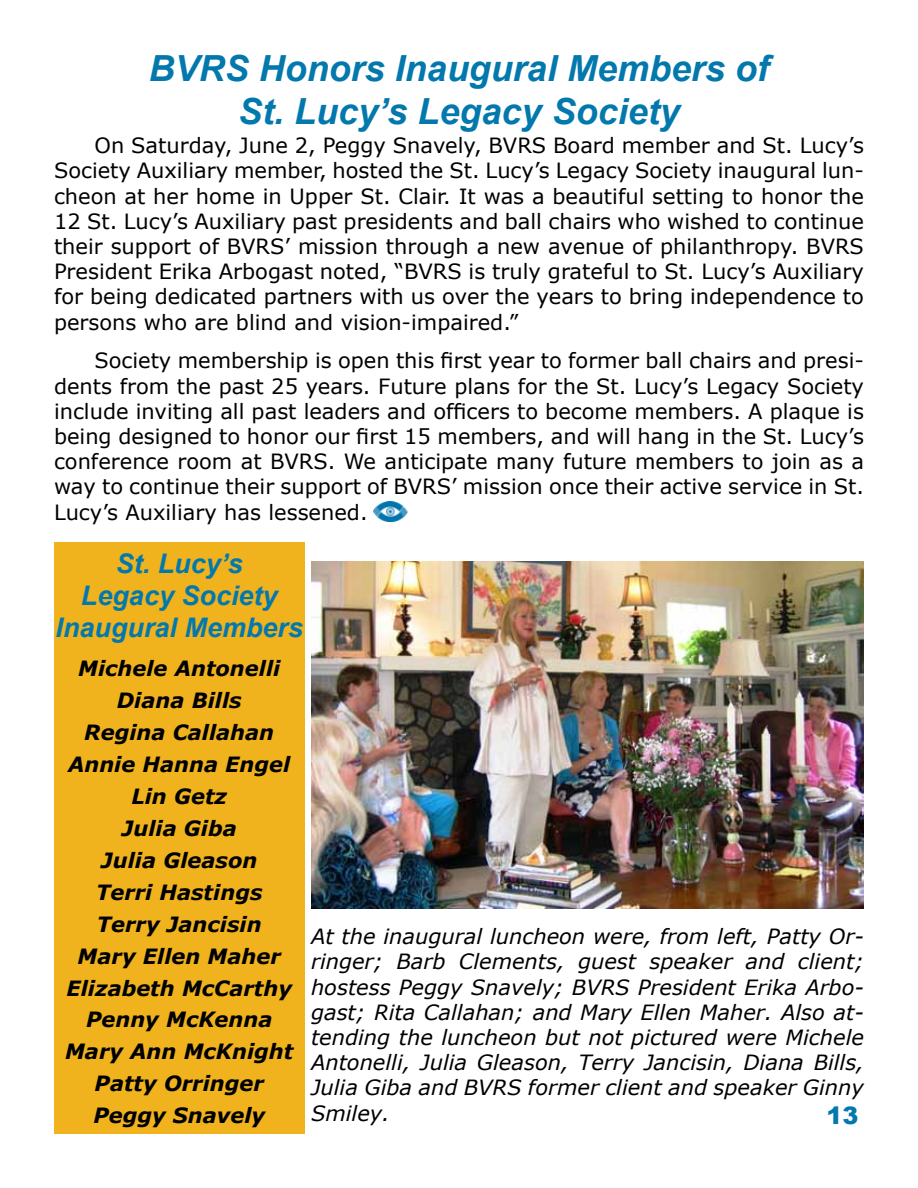
<style>
.page{position:relative;width:918px;height:1188px;background:#fff}
.page>*{position:absolute;margin:0;border:0;box-sizing:border-box;transform-origin:0 0}
.Paragraph_Style_text{font:italic 700 36px "Arial";color:#0378ad}
.Paragraph_Style_text-2{font:italic 700 27px/32.4px "Arial";color:#0378ad;text-align:center}
.Paragraph_Style_text-3{font:900 24px "Arial";color:#0378ad}
.Paragraph_Style_text-4{font:21px/25.2px "Verdana";color:#000;text-align:justify}
.Paragraph_Style_text-5{font:italic 21px/25.2px "Verdana";color:#000;text-align:justify}
.Paragraph_Style_text-6{font:italic 700 21px "Verdana";color:#000}
</style>
<div class="page">
<img style="left:311px;top:562px;width:553px;height:347px">
<div style="left:54px;top:542px;width:251px;height:592px;background:#f0b31d"></div>
<img style="left:374px;top:501px;width:33px;height:21px">
<p class="Paragraph_Style_text" style="left:149px;top:44px;width:622px">BVRS Honors Inaugural Members of</p>
<p class="Paragraph_Style_text" style="left:238px;top:87px;width:443px">St. Lucy’s Legacy Society</p>
<p class="Paragraph_Style_text-4" style="left:54px;top:133px;width:812px;text-indent:40px">On Saturday, June 2, Peggy Snavely, BVRS Board member and St. Lucy’s Society Auxiliary member, hosted the St. Lucy’s Legacy Society inaugural lun&shy;cheon at her home in Upper St. Clair. It was a beautiful setting to honor the 12 St. Lucy’s Auxiliary past presidents and ball chairs who wished to continue their support of BVRS’ mission through a new avenue of philanthropy. BVRS President Erika Arbogast noted, “BVRS is truly grateful to St. Lucy’s Auxiliary for being dedicated partners with us over the years to bring independence to persons who are blind and vision-impaired.”</p>
<p class="Paragraph_Style_text-4" style="left:54px;top:348px;width:812px;text-indent:40px">Society membership is open this first year to former ball chairs and presi&shy;dents from the past 25 years. Future plans for the St. Lucy’s Legacy Society include inviting all past leaders and officers to become members. A plaque is being designed to honor our first 15 members, and will hang in the St. Lucy’s conference room at BVRS. We anticipate many future members to join as a way to continue their support of BVRS’ mission once their active service in St.<br>Lucy’s Auxiliary has lessened.</p>
<p class="Paragraph_Style_text-2" style="left:81px;top:548px;width:198px">St. Lucy’s<br>Legacy Society</p>
<p class="Paragraph_Style_text-2" style="left:55px;top:612px;width:249px">Inaugural Members</p>
<p class="Paragraph_Style_text-6" style="left:78px;top:653px;width:204px">Michele Antonelli</p>
<p class="Paragraph_Style_text-6" style="left:117px;top:685px;width:126px">Diana Bills</p>
<p class="Paragraph_Style_text-6" style="left:84px;top:717px;width:191px">Regina Callahan</p>
<p class="Paragraph_Style_text-6" style="left:68px;top:749px;width:224px">Annie Hanna Engel</p>
<p class="Paragraph_Style_text-6" style="left:131px;top:781px;width:97px">Lin Getz</p>
<p class="Paragraph_Style_text-6" style="left:122px;top:813px;width:117px">Julia Giba</p>
<p class="Paragraph_Style_text-6" style="left:101px;top:845px;width:158px">Julia Gleason</p>
<p class="Paragraph_Style_text-6" style="left:96px;top:877px;width:168px">Terri Hastings</p>
<p class="Paragraph_Style_text-6" style="left:97px;top:909px;width:166px">Terry Jancisin</p>
<p class="Paragraph_Style_text-6" style="left:78px;top:941px;width:205px">Mary Ellen Maher</p>
<p class="Paragraph_Style_text-6" style="left:66px;top:973px;width:227px">Elizabeth McCarthy</p>
<p class="Paragraph_Style_text-6" style="left:86px;top:1005px;width:188px">Penny McKenna</p>
<p class="Paragraph_Style_text-6" style="left:65px;top:1037px;width:230px">Mary Ann McKnight</p>
<p class="Paragraph_Style_text-6" style="left:95px;top:1069px;width:171px">Patty Orringer</p>
<p class="Paragraph_Style_text-6" style="left:93px;top:1101px;width:173px">Peggy Snavely</p>
<p class="Paragraph_Style_text-3" style="left:826px;top:1098px;width:34px">13</p>
<p class="Paragraph_Style_text-5" style="left:311px;top:924px;width:554px">At the inaugural luncheon were, from left, Patty Or&shy;ringer; Barb Clements, guest speaker and client; hostess Peggy Snavely; BVRS President Erika Arbo&shy;gast; Rita Callahan; and Mary Ellen Maher. Also at&shy;tending the luncheon but not pictured were Michele Antonelli, Julia Gleason, Terry Jancisin, Diana Bills, Julia Giba and BVRS former client and speaker Ginny Smiley.</p>
</div>
